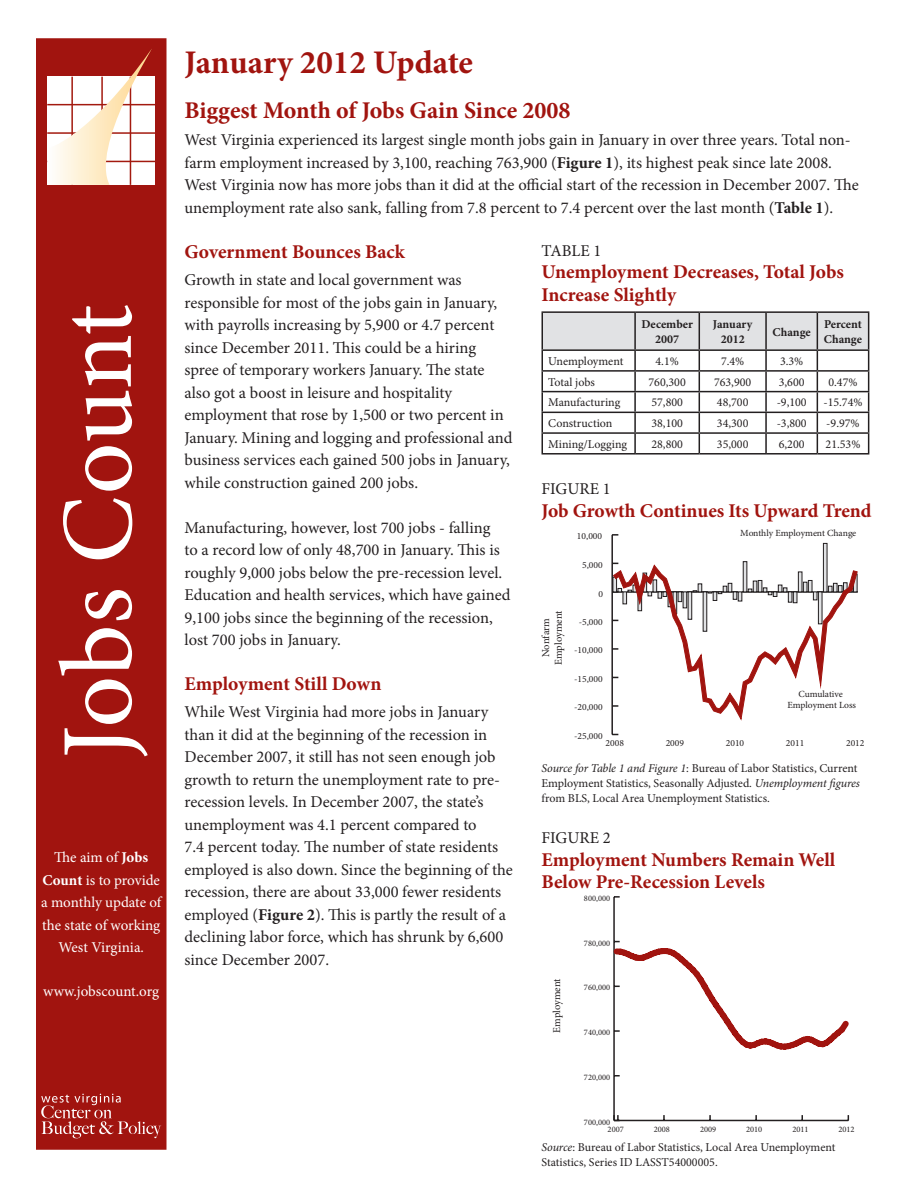
<style>
.page{position:relative;width:918px;height:1188px;background:#fff}
.page>*{position:absolute;margin:0;border:0;box-sizing:border-box;transform-origin:0 0}
.t1{font:102px "Minion Pro";letter-spacing:-.005em;color:#fff}
.t2{font:700 33px "Minion Pro";color:#a1140f}
.t3{font:700 24px "Minion Pro";color:#a1140f}
.t4{font:700 19.5px/22.5px "Minion Pro";color:#a1140f}
.t5{font:16.5px/22.5px "Minion Pro";color:#231f20}
.t6{font:15px/22.5px "Minion Pro";letter-spacing:-.005em;color:#fff;text-align:center}
.Body_Rows{font:12px/15px "Minion Pro";color:#231f20}
.Header_Row{font:700 12px/14.4px "Minion Pro";color:#231f20;text-align:center}
.t7{font:10.5px/12.6px "Minion Pro";letter-spacing:-.005em;color:#231f20;text-align:center}
.t8{font:9.45px/11.2px "Minion Pro";color:#231f20;text-align:center}
.t9{font:8.4px "Minion Pro";color:#231f20}
.s1{font-weight:700}
.s2{font-style:italic}
</style>
<div class="page">
<div style="left:36px;top:38px;width:130px;height:1112px;background:#a1140f"></div>
<svg style="left:41px;top:1094px;width:120px;height:44px"></svg>
<hr style="left:47px;top:104px;width:108px;height:1px;background:#a31a0f">
<hr style="left:47px;top:132px;width:108px;height:2px;background:#a31a0f">
<hr style="left:47px;top:161px;width:108px;height:1px;background:#a31a0f">
<svg style="left:47px;top:49px;width:106px;height:136px"></svg>
<hr style="left:542px;top:311px;width:93px;height:2px;background:#231f20">
<hr style="left:635px;top:311px;width:64px;height:2px;background:#231f20">
<hr style="left:699px;top:311px;width:67px;height:2px;background:#231f20">
<hr style="left:766px;top:311px;width:51px;height:2px;background:#231f20">
<hr style="left:817px;top:311px;width:52px;height:2px;background:#231f20">
<svg style="left:542px;top:312px;width:327px;height:141px"></svg>
<hr style="left:542px;top:453px;width:93px;height:2px;background:#231f20">
<hr style="left:635px;top:453px;width:64px;height:2px;background:#231f20">
<hr style="left:699px;top:453px;width:67px;height:2px;background:#231f20">
<hr style="left:766px;top:453px;width:51px;height:2px;background:#231f20">
<hr style="left:817px;top:453px;width:52px;height:2px;background:#231f20">
<hr style="left:611px;top:535px;width:2px;height:199px;background:#231f20">
<div style="left:743px;top:561px;width:4px;height:31px;border:1px solid #231f20"></div>
<div style="left:823px;top:543px;width:4px;height:49px;border:1px solid #231f20"></div>
<svg style="left:613px;top:563px;width:245px;height:158px"></svg>
<hr style="left:614px;top:1120px;width:234px;height:1px;background:#231f20">
<hr style="left:613px;top:897px;width:2px;height:223px;background:#231f20">
<svg style="left:613px;top:1115px;width:7px;height:6px"></svg>
<svg style="left:613px;top:941px;width:236px;height:113px"></svg>
<p class="t1" style="left:30px;top:759px;width:456px;rotate:-90deg">Jobs Count</p>
<p class="t6" style="left:41px;top:846px;width:122px">The aim of <span class="s1">Jobs<br>Count</span> is to provide a monthly update of the state of working<br>West Virginia.</p>
<p class="t6" style="left:43px;top:980px;width:117px">www.jobscount.org</p>
<p class="t2" style="left:184px;top:39px;width:290px">January 2012 Update</p>
<p class="t3" style="left:184px;top:94px;width:387px">Biggest Month of Jobs Gain Since 2008</p>
<p class="t5" style="left:184px;top:129px;width:676px">West Virginia experienced its largest single month jobs gain in January in over three years. Total non&shy;farm employment increased by 3,100, reaching 763,900 (<span class="s1">Figure 1</span>), its highest peak since late 2008.<br>West Virginia now has more jobs than it did at the official start of the recession in December 2007. The unemployment rate also sank, falling from 7.8 percent to 7.4 percent over the last month (<span class="s1">Table 1</span>).</p>
<p class="t4" style="left:184px;top:240px;width:222px">Government Bounces Back</p>
<p class="t5" style="left:184px;top:269px;width:329px">Growth in state and local government was responsible for most of the jobs gain in January, with payrolls increasing by 5,900 or 4.7 percent since December 2011. This could be a hiring spree of temporary workers January. The state also got a boost in leisure and hospitality employment that rose by 1,500 or two percent in January. Mining and logging and professional and business services each gained 500 jobs in January, while construction gained 200 jobs.</p>
<p class="t5" style="left:184px;top:516px;width:328px">Manufacturing, however, lost 700 jobs - falling<br>to a record low of only 48,700 in January. This is roughly 9,000 jobs below the pre-recession level.<br>Education and health services, which have gained 9,100 jobs since the beginning of the recession, lost 700 jobs in January.</p>
<p class="t4" style="left:184px;top:672px;width:198px">Employment Still Down</p>
<p class="t5" style="left:184px;top:701px;width:330px">While West Virginia had more jobs in January than it did at the beginning of the recession in December 2007, it still has not seen enough job growth to return the unemployment rate to pre&shy;recession levels. In December 2007, the state’s unemployment was 4.1 percent compared to<br>7.4 percent today. The number of state residents employed is also down. Since the beginning of the recession, there are about 33,000 fewer residents employed (<span class="s1">Figure 2</span>). This is partly the result of a declining labor force, which has shrunk by 6,600 since December 2007.</p>
<p class="t5" style="left:542px;top:239px;width:61px">TABLE 1</p>
<p class="t4" style="left:542px;top:261px;width:304px">Unemployment Decreases, Total Jobs<br>Increase Slightly</p>
<p class="Header_Row" style="left:641px;top:317px;width:53px">December</p>
<p class="Header_Row" style="left:655px;top:332px;width:25px">2007</p>
<p class="Header_Row" style="left:713px;top:317px;width:41px">January<br>2012</p>
<p class="Header_Row" style="left:773px;top:324px;width:40px">Change</p>
<p class="Header_Row" style="left:824px;top:317px;width:40px;text-align:left">Percent<br>Change</p>
<p class="Body_Rows" style="left:548px;top:354px;width:77px">Unemployment</p>
<p class="Body_Rows" style="left:656px;top:354px;width:25px">4.1%</p>
<p class="Body_Rows" style="left:721px;top:354px;width:25px">7.4%</p>
<p class="Body_Rows" style="left:780px;top:354px;width:25px">3.3%</p>
<p class="Body_Rows" style="left:548px;top:374px;width:48px">Total jobs</p>
<p class="Body_Rows" style="left:649px;top:374px;width:39px">760,300</p>
<p class="Body_Rows" style="left:714px;top:374px;width:39px">763,900</p>
<p class="Body_Rows" style="left:779px;top:374px;width:27px">3,600</p>
<p class="Body_Rows" style="left:828px;top:374px;width:31px">0.47%</p>
<p class="Body_Rows" style="left:548px;top:395px;width:74px">Manufacturing</p>
<p class="Body_Rows" style="left:651px;top:395px;width:33px">57,800</p>
<p class="Body_Rows" style="left:717px;top:395px;width:33px">48,700</p>
<p class="Body_Rows" style="left:777px;top:395px;width:32px">-9,100</p>
<p class="Body_Rows" style="left:823px;top:395px;width:41px">-15.74%</p>
<p class="Body_Rows" style="left:548px;top:416px;width:66px">Construction</p>
<p class="Body_Rows" style="left:651px;top:416px;width:33px">38,100</p>
<p class="Body_Rows" style="left:717px;top:416px;width:33px">34,300</p>
<p class="Body_Rows" style="left:777px;top:416px;width:32px">-3,800</p>
<p class="Body_Rows" style="left:826px;top:416px;width:35px">-9.97%</p>
<p class="Body_Rows" style="left:548px;top:437px;width:81px">Mining/Logging</p>
<p class="Body_Rows" style="left:651px;top:437px;width:33px">28,800</p>
<p class="Body_Rows" style="left:717px;top:437px;width:33px">35,000</p>
<p class="Body_Rows" style="left:779px;top:437px;width:27px">6,200</p>
<p class="Body_Rows" style="left:826px;top:437px;width:36px">21.53%</p>
<p class="t5" style="left:542px;top:478px;width:71px">FIGURE 1</p>
<p class="t4" style="left:542px;top:499px;width:332px">Job Growth Continues Its Upward Trend</p>
<p class="t8" style="left:577px;top:531px;width:27px">10,000</p>
<p class="t8" style="left:740px;top:527px;width:118px">Monthly Employment Change</p>
<p class="t8" style="left:582px;top:559px;width:22px">5,000</p>
<p class="t7" style="left:540px;top:665px;width:56px;rotate:-90deg">Nonfarm<br>Employment</p>
<p class="t8" style="left:599px;top:588px;width:6px">0</p>
<p class="t8" style="left:579px;top:616px;width:25px">-5,000</p>
<p class="t8" style="left:574px;top:645px;width:30px">-10,000</p>
<p class="t8" style="left:574px;top:673px;width:30px">-15,000</p>
<p class="t8" style="left:574px;top:702px;width:30px">-20,000</p>
<p class="t8" style="left:787px;top:688px;width:70px">Cumulative<br>Employment Loss</p>
<p class="t8" style="left:574px;top:730px;width:30px">-25,000</p>
<p class="t8" style="left:606px;top:737px;width:20px">2008</p>
<p class="t8" style="left:666px;top:737px;width:20px">2009</p>
<p class="t8" style="left:726px;top:737px;width:20px">2010</p>
<p class="t8" style="left:786px;top:737px;width:20px">2011</p>
<p class="t8" style="left:846px;top:737px;width:20px">2012</p>
<p class="Body_Rows" style="left:542px;top:761px;width:320px"><span class="s2">Source for Table 1 and Figure 1</span>: Bureau of Labor Statistics, Current<br>Employment Statistics, Seasonally Adjusted. <span class="s2">Unemployment figures </span>from BLS, Local Area Unemployment Statistics.</p>
<p class="t5" style="left:542px;top:827px;width:71px">FIGURE 2</p>
<p class="t4" style="left:542px;top:848px;width:295px">Employment Numbers Remain Well<br>Below Pre-Recession Levels</p>
<p class="t9" style="left:584px;top:892px;width:28px">800,000</p>
<p class="t7" style="left:551px;top:1033px;width:56px;rotate:-90deg">Employment</p>
<p class="t9" style="left:584px;top:937px;width:28px">780,000</p>
<p class="t9" style="left:584px;top:982px;width:28px">760,000</p>
<p class="t9" style="left:584px;top:1027px;width:28px">740,000</p>
<p class="t9" style="left:584px;top:1072px;width:28px">720,000</p>
<p class="t9" style="left:584px;top:1117px;width:28px">700,000</p>
<p class="t9" style="left:608px;top:1124px;width:18px">2007</p>
<p class="t9" style="left:654px;top:1124px;width:18px">2008</p>
<p class="t9" style="left:700px;top:1124px;width:18px">2009</p>
<p class="t9" style="left:746px;top:1124px;width:18px">2010</p>
<p class="t9" style="left:792px;top:1124px;width:18px">2011</p>
<p class="t9" style="left:839px;top:1124px;width:18px">2012</p>
<p class="Body_Rows" style="left:542px;top:1140px;width:295px"><span class="s2">Source</span>: Bureau of Labor Statistics, Local Area Unemployment<br>Statistics, Series ID LASST54000005.</p>
</div>
